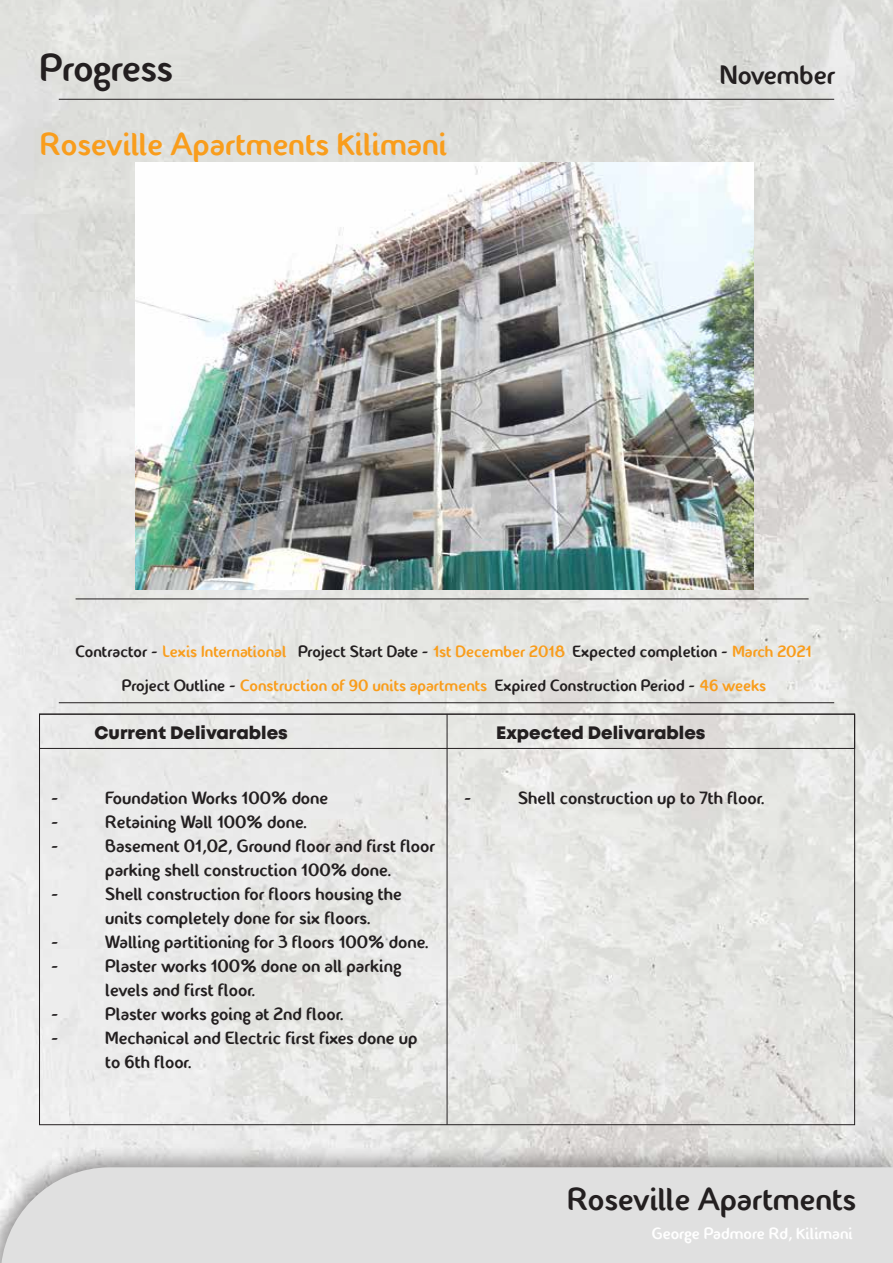
<style>
.page{position:relative;width:893px;height:1263px;background:#fff}
.page>*{position:absolute;margin:0;border:0;box-sizing:border-box;transform-origin:0 0}
.t1{font:38.85px "Fontastique Fontastique";letter-spacing:-.015em;color:#231f20}
.t2{font:32.25px "Fontastique Fontastique";color:#f99d1c}
.t3{font:32.25px "Fontastique Fontastique";color:#231f20}
.t4{font:27.15px "Fontastique Fontastique";color:#231f20}
.t5{font:18px/24px "Fontastique Fontastique";color:#231f20}
.t6{font:18px "Mont Heavy DEMO";color:#231f20}
.t7{font:16.5px "Fontastique Fontastique";color:#231f20}
.t8{font:16.5px "Fontastique Fontastique";color:#fff}
.s1{color:#f99d1c}
</style>
<div class="page">
<img style="left:0;top:0;width:893px;height:1139px">
<img style="left:0;top:1139px;width:893px;height:124px">
<div style="left:1px;top:1167px;width:892px;height:96px;background:#e0e0e0"></div>
<hr style="left:59px;top:702px;width:775px;height:1px;background:#231f20">
<hr style="left:59px;top:99px;width:775px;height:1px;background:#231f20">
<div style="left:39px;top:714px;width:816px;height:35px;border:1px solid #231f20"></div>
<hr style="left:447px;top:714px;width:1px;height:411px;background:#231f20">
<hr style="left:76px;top:598px;width:733px;height:1px;background:#231f20">
<img style="left:136px;top:162px;width:618px;height:428px">
<h1 class="t1" style="left:40px;top:45px;width:135px">Progress</h1>
<h2 class="t2" style="left:40px;top:124px;width:409px">Roseville Apartments Kilimani</h2>
<h3 class="t4" style="left:720px;top:59px;width:117px">November</h3>
<p class="t7" style="left:76px;top:641px;width:738px">Contractor - <span class="s1">Lexis International</span> Project Start Date - <span class="s1">1st December 2018</span> Expected completion - <span class="s1">March 2021</span></p>
<p class="t7" style="left:122px;top:675px;width:646px">Project Outline - <span class="s1">Construction of 90 units apartments</span> Expired Construction Period - <span class="s1">46 weeks</span></p>
<p class="t6" style="left:94px;top:723px;width:195px">Current Delivarables</p>
<p class="t6" style="left:496px;top:723px;width:211px">Expected Delivarables</p>
<p class="t5" style="left:51px;top:786px;width:10px">-</p>
<p class="t5" style="left:105px;top:786px;width:225px">Foundation Works 100% done</p>
<p class="t5" style="left:51px;top:810px;width:10px">-</p>
<p class="t5" style="left:105px;top:810px;width:203px">Retaining Wall 100% done.</p>
<p class="t5" style="left:51px;top:834px;width:10px">-</p>
<p class="t5" style="left:105px;top:834px;width:332px">Basement 01,02, Ground floor and first floor parking shell construction 100% done.</p>
<p class="t5" style="left:51px;top:882px;width:10px">-</p>
<p class="t5" style="left:105px;top:882px;width:298px">Shell construction for floors housing the units completely done for six floors.</p>
<p class="t5" style="left:51px;top:930px;width:10px">-</p>
<p class="t5" style="left:105px;top:930px;width:325px">Walling partitioning for 3 floors 100% done.</p>
<p class="t5" style="left:51px;top:954px;width:10px">-</p>
<p class="t5" style="left:105px;top:954px;width:298px">Plaster works 100% done on all parking levels and first floor.</p>
<p class="t5" style="left:51px;top:1002px;width:10px">-</p>
<p class="t5" style="left:105px;top:1002px;width:240px">Plaster works going at 2nd floor.</p>
<p class="t5" style="left:51px;top:1026px;width:10px">-</p>
<p class="t5" style="left:105px;top:1026px;width:314px">Mechanical and Electric first fixes done up to 6th floor.</p>
<p class="t5" style="left:464px;top:786px;width:10px">-</p>
<p class="t5" style="left:518px;top:786px;width:248px">Shell construction up to 7th floor.</p>
<h2 class="t3" style="left:567px;top:1180px;width:291px">Roseville Apartments</h2>
<p class="t8" style="left:652px;top:1224px;width:202px">George Padmore Rd, Kilimani</p>
</div>
